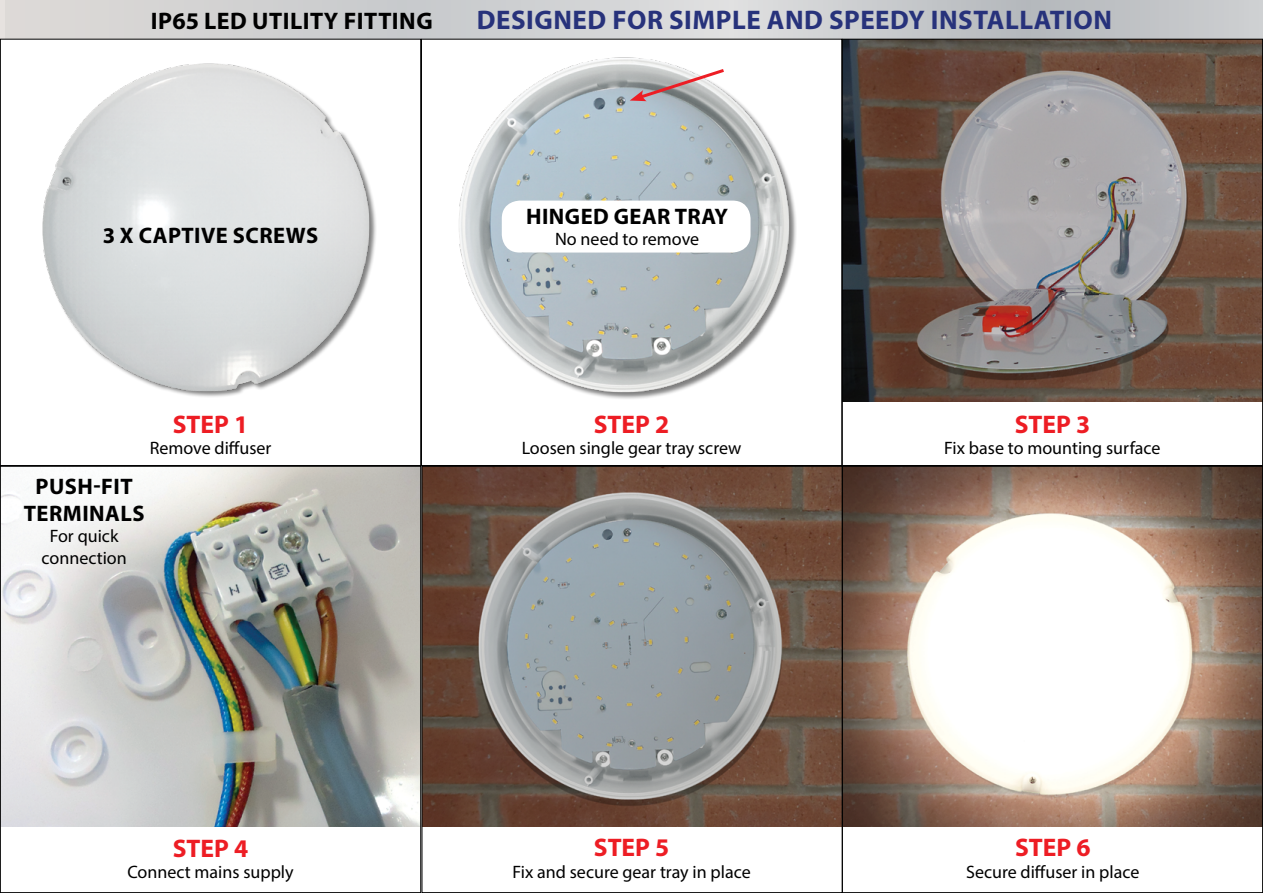
<style>
.page{position:relative;width:1263px;height:893px;background:#fff}
.page>*{position:absolute;margin:0;border:0;box-sizing:border-box;transform-origin:0 0}
.t1{font:700 27px "Myriad Pro";letter-spacing:.02em;color:#27327b}
.t2{font:700 25.5px "Myriad Pro";color:#ed1d24}
.t3{font:700 24px "Myriad Pro";letter-spacing:.02em;color:#000}
.t4{font:700 22.5px/27px "Myriad Pro";letter-spacing:.02em;color:#000;text-align:center}
.t5{font:18px/21.6px "Myriad Pro";color:#000;text-align:center}
</style>
<div class="page">
<img style="left:2px;top:466px;width:1259px;height:361px">
<img style="left:844px;top:41px;width:417px;height:361px">
<svg style="left:0;top:0;width:1263px;height:39px;background:#cbccce"></svg>
<div style="left:43px;top:64px;width:334px;height:334px;background:#000;opacity:.5"></div>
<img style="left:42px;top:63px;width:329px;height:330px">
<div style="left:459px;top:58px;width:338px;height:342px;background:#000;opacity:.5"></div>
<img style="left:459px;top:57px;width:332px;height:338px">
<svg style="left:630px;top:67px;width:97px;height:34px"></svg>
<div style="left:502px;top:201px;width:248px;height:52px;background:#fff;border-radius:18px"></div>
<h3 class="t3" style="left:151px;top:6px;width:283px">IP65 LED UTILITY FITTING</h3>
<h1 class="t1" style="left:477px;top:3px;width:637px">DESIGNED FOR SIMPLE AND SPEEDY INSTALLATION</h1>
<p class="t4" style="left:103px;top:221px;width:217px">3 X CAPTIVE SCREWS</p>
<h2 class="t2" style="left:173px;top:407px;width:77px">STEP 1</h2>
<p class="t5" style="left:150px;top:437px;width:123px">Remove diffuser</p>
<p class="t4" style="left:24px;top:472px;width:122px">PUSH-FIT<br>TERMINALS</p>
<p class="t5" style="left:42px;top:525px;width:87px">For quick connection</p>
<h2 class="t2" style="left:173px;top:831px;width:77px">STEP 4</h2>
<p class="t5" style="left:127px;top:861px;width:168px">Connect mains supply</p>
<p class="t4" style="left:526px;top:202px;width:204px">HINGED GEAR TRAY</p>
<p class="t5" style="left:555px;top:228px;width:146px">No need to remove</p>
<h2 class="t2" style="left:594px;top:407px;width:77px">STEP 2</h2>
<p class="t5" style="left:522px;top:437px;width:221px">Loosen single gear tray screw</p>
<h2 class="t2" style="left:594px;top:831px;width:77px">STEP 5</h2>
<p class="t5" style="left:512px;top:860px;width:240px">Fix and secure gear tray in place</p>
<h2 class="t2" style="left:1015px;top:407px;width:77px">STEP 3</h2>
<p class="t5" style="left:944px;top:437px;width:218px">Fix base to mounting surface</p>
<h2 class="t2" style="left:1015px;top:831px;width:77px">STEP 6</h2>
<p class="t5" style="left:966px;top:860px;width:175px">Secure diffuser in place</p>
</div>
